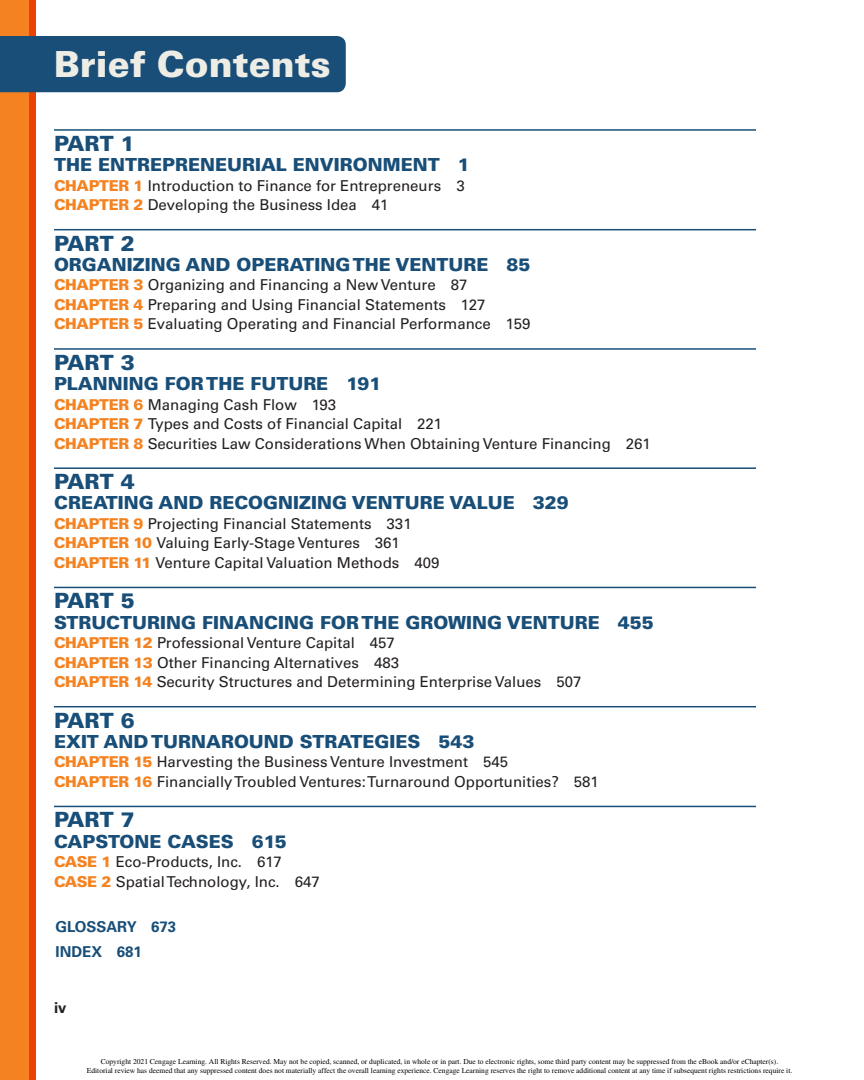
<style>
.page{position:relative;width:864px;height:1080px;background:#fff}
.page>*{position:absolute;margin:0;border:0;box-sizing:border-box;transform-origin:0 0}
.t1{font:900 36px "Univers LT Std";color:#eeede5}
.t2{font:900 21px "Univers LT Std";color:#184e78}
.t3{font:900 18px "Univers LT Std";color:#184e78}
.t4{font:15px/19.5px "Univers LT Std";color:#231f20}
.t5{font:700 15px/25.5px "Univers LT Std";color:#184e78}
.t6{font:700 15px "Univers LT Std";color:#231f20}
.t7{font:7.5px/9.6px "Times";color:#000;text-align:center}
.s1{font-weight:900;color:#f58220}
</style>
<div class="page">
<div style="left:0;top:0;width:36px;height:1080px;background:#f58220"></div>
<div style="left:29px;top:0;width:7px;height:1080px;background:#eb4204"></div>
<div style="left:0;top:36px;width:346px;height:56px;background:#184e78"></div>
<hr style="left:54px;top:129px;width:702px;height:2px;background:#184e78">
<hr style="left:54px;top:229px;width:702px;height:1px;background:#184e78">
<hr style="left:54px;top:348px;width:702px;height:2px;background:#184e78">
<hr style="left:54px;top:467px;width:702px;height:2px;background:#184e78">
<hr style="left:54px;top:587px;width:702px;height:1px;background:#184e78">
<hr style="left:54px;top:706px;width:702px;height:1px;background:#184e78">
<hr style="left:54px;top:806px;width:702px;height:1px;background:#184e78">
<p class="t1" style="left:54px;top:42px;width:278px">Brief Contents</p>
<p class="t2" style="left:54px;top:130px;width:82px">PART 1</p>
<p class="t3" style="left:54px;top:153px;width:417px">THE ENTREPRENEURIAL ENVIRONMENT 1</p>
<p class="t4" style="left:54px;top:176px;width:412px"><span class="s1">CHAPTER 1</span> Introduction to Finance for Entrepreneurs 3<br><span class="s1">CHAPTER 2</span> Developing the Business Idea 41</p>
<p class="t2" style="left:54px;top:230px;width:82px">PART 2</p>
<p class="t3" style="left:54px;top:253px;width:478px">ORGANIZING AND OPERATING THE VENTURE 85</p>
<p class="t4" style="left:54px;top:275px;width:478px"><span class="s1">CHAPTER 3</span> Organizing and Financing a New Venture 87<br><span class="s1">CHAPTER 4</span> Preparing and Using Financial Statements 127<br><span class="s1">CHAPTER 5</span> Evaluating Operating and Financial Performance 159</p>
<p class="t2" style="left:54px;top:349px;width:82px">PART 3</p>
<p class="t3" style="left:54px;top:372px;width:329px">PLANNING FOR THE FUTURE 191</p>
<p class="t4" style="left:54px;top:395px;width:598px"><span class="s1">CHAPTER 6</span> Managing Cash Flow 193<br><span class="s1">CHAPTER 7</span> Types and Costs of Financial Capital 221<br><span class="s1">CHAPTER 8</span> Securities Law Considerations When Obtaining Venture Financing 261</p>
<p class="t2" style="left:54px;top:468px;width:82px">PART 4</p>
<p class="t3" style="left:54px;top:492px;width:516px">CREATING AND RECOGNIZING VENTURE VALUE 329</p>
<p class="t4" style="left:54px;top:514px;width:387px"><span class="s1">CHAPTER 9</span> Projecting Financial Statements 331<br><span class="s1">CHAPTER 10</span> Valuing Early-Stage Ventures 361<br><span class="s1">CHAPTER 11</span> Venture Capital Valuation Methods 409</p>
<p class="t2" style="left:54px;top:588px;width:82px">PART 5</p>
<p class="t3" style="left:54px;top:611px;width:601px">STRUCTURING FINANCING FOR THE GROWING VENTURE 455</p>
<p class="t4" style="left:54px;top:633px;width:529px"><span class="s1">CHAPTER 12</span> Professional Venture Capital 457<br><span class="s1">CHAPTER 13</span> Other Financing Alternatives 483<br><span class="s1">CHAPTER 14</span> Security Structures and Determining Enterprise Values 507</p>
<p class="t2" style="left:54px;top:707px;width:82px">PART 6</p>
<p class="t3" style="left:54px;top:730px;width:422px">EXIT AND TURNAROUND STRATEGIES 543</p>
<p class="t4" style="left:54px;top:752px;width:546px"><span class="s1">CHAPTER 15</span> Harvesting the Business Venture Investment 545<br><span class="s1">CHAPTER 16</span> Financially Troubled Ventures: Turnaround Opportunities? 581</p>
<p class="t2" style="left:54px;top:807px;width:82px">PART 7</p>
<p class="t3" style="left:54px;top:830px;width:234px">CAPSTONE CASES 615</p>
<p class="t4" style="left:54px;top:852px;width:267px"><span class="s1">CASE 1</span> Eco-Products, Inc. 617<br><span class="s1">CASE 2</span> Spatial Technology, Inc. 647</p>
<p class="t5" style="left:55px;top:914px;width:122px">GLOSSARY 673<br>INDEX 681</p>
<p class="t6" style="left:54px;top:998px;width:14px">IV</p>
<p class="t7" style="left:87px;top:1056px;width:707px">Copyright 2021 Cengage Learning. All Rights Reserved. May not be copied, scanned, or duplicated, in whole or in part. Due to electronic rights, some third party content may be suppressed from the eBook and/or eChapter(s).<br>Editorial review has deemed that any suppressed content does not materially affect the overall learning experience. Cengage Learning reserves the right to remove additional content at any time if subsequent rights restrictions require it.</p>
</div>
